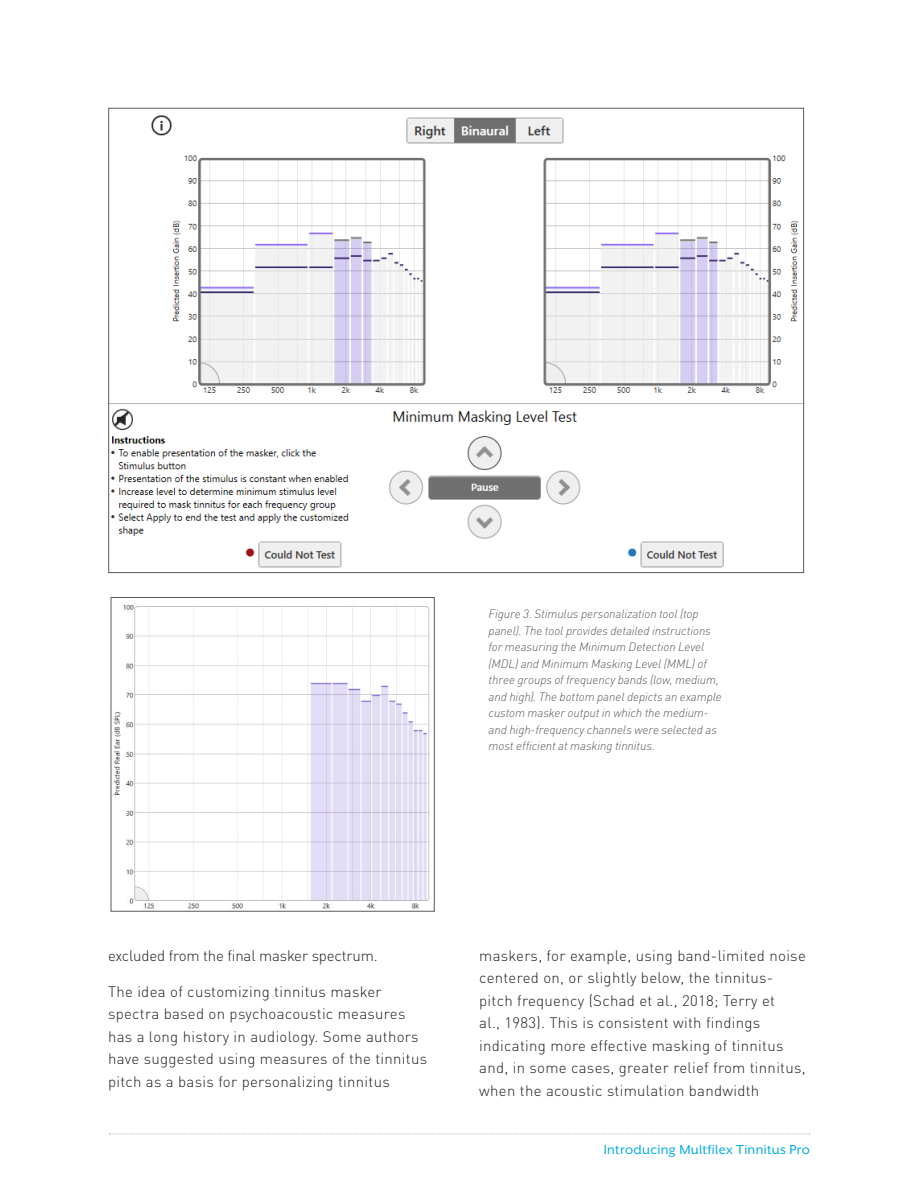
<style>
.page{position:relative;width:918px;height:1188px;background:#fff}
.page>*{position:absolute;margin:0;border:0;box-sizing:border-box;transform-origin:0 0}
.Body_copy{font:300 15px/22.5px "DINOT";letter-spacing:.02em;color:#231f20}
.Body_copy-2{font:300 15px "DINOT";letter-spacing:-.01em;color:#231f20}
.t1{font:15px "Mr Eaves XL San OT";letter-spacing:.02em;color:#00abe7}
.Figure{font:italic 300 12px/16.5px "DINOT";letter-spacing:-.005em;color:#57585a}
</style>
<div class="page">
<svg style="left:109px;top:1133px;width:701px;height:1px"></svg>
<img style="left:110px;top:115px;width:692px;height:453px">
<img style="left:113px;top:605px;width:317px;height:305px">
<div style="left:111px;top:597px;width:324px;height:315px;border:1px solid #57595c"></div>
<p class="Figure" style="left:489px;top:605px;width:235px">Figure 3. Stimulus personalization tool (top panel). The tool provides detailed instructions for measuring the Minimum Detection Level (MDL) and Minimum Masking Level (MML) of three groups of frequency bands (low, medium, and high). The bottom panel depicts an example custom masker output in which the medium&shy;and high-frequency channels were selected as most efficient at masking tinnitus.</p>
<p class="Body_copy-2" style="left:108px;top:946px;width:271px">excluded from the final masker spectrum.</p>
<p class="Body_copy" style="left:108px;top:980px;width:321px">The idea of customizing tinnitus masker spectra based on psychoacoustic measures has a long history in audiology. Some authors have suggested using measures of the tinnitus pitch as a basis for personalizing tinnitus</p>
<p class="Body_copy" style="left:479px;top:944px;width:328px">maskers, for example, using band-limited noise centered on, or slightly below, the tinnitus&shy;pitch frequency (Schad et al., 2018; Terry et<br>al., 1983). This is consistent with findings indicating more effective masking of tinnitus and, in some cases, greater relief from tinnitus, when the acoustic stimulation bandwidth</p>
<p class="t1" style="left:604px;top:1141px;width:208px">Introducing Multfilex Tinnitus Pro</p>
</div>
